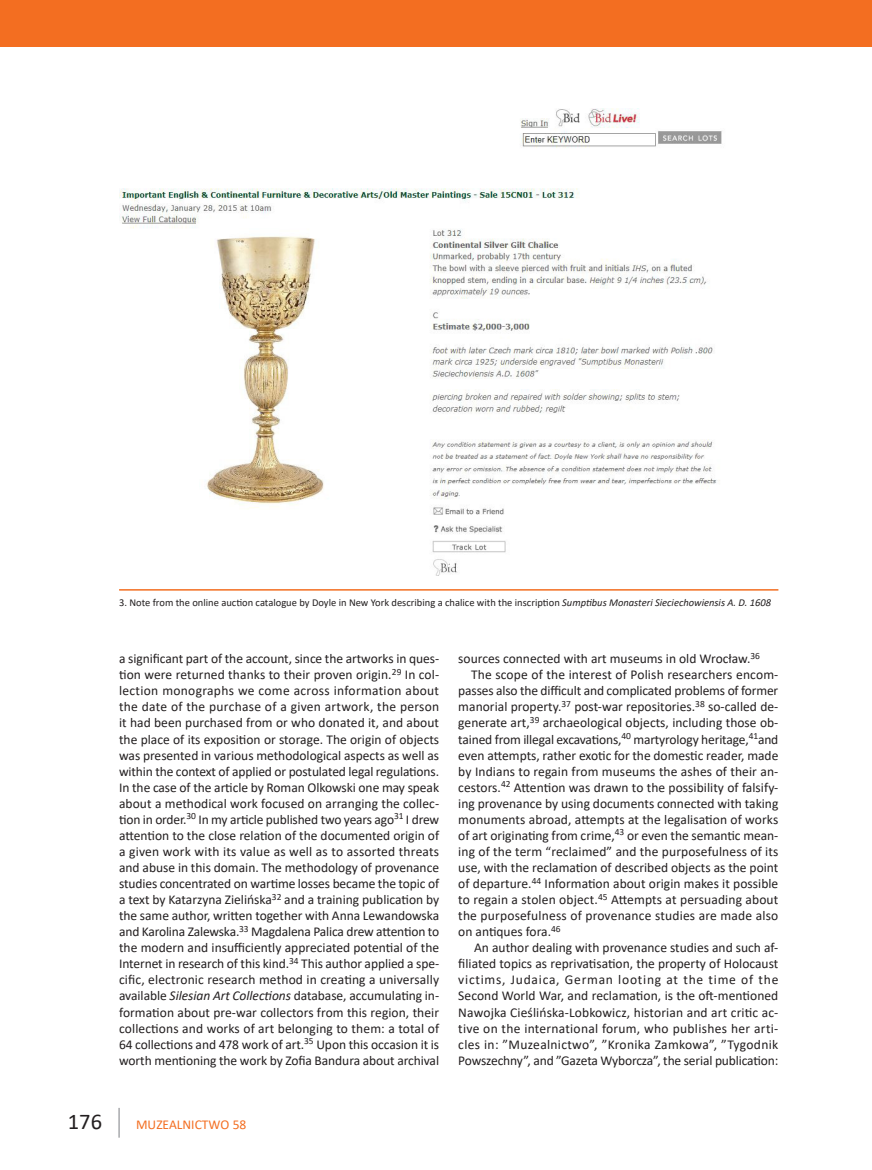
<style>
.page{position:relative;width:872px;height:1170px;background:#fff}
.page>*{position:absolute;margin:0;border:0;box-sizing:border-box;transform-origin:0 0}
.t1{font:22.5px "Calibri";color:#231f20}
.BODY_TEXT{font:13.5px/16px "Calibri";letter-spacing:-.005em;color:#231f20;text-align:justify}
.t2{font:13.5px "Calibri";color:#f36e21}
.podpis_ilustracja_po{font:10.5px "Calibri";color:#231f20}
.s1{font-style:italic}
</style>
<div class="page">
<hr style="left:118px;top:1107px;width:2px;height:30px;background:#a8a9ad">
<div style="left:0;top:0;width:872px;height:47px;background:#f36e21"></div>
<img style="left:119px;top:109px;width:603px;height:466px">
<hr style="left:119px;top:589px;width:659px;height:1px;background:#f36e21">
<p class="podpis_ilustracja_po" style="left:119px;top:594px;width:653px">3. Note from the online auction catalogue by Doyle in New York describing a chalice with the inscription <span class="s1">Sumptibus Monasteri Sieciechowiensis A. D. 1608</span></p>
<p class="BODY_TEXT" style="left:119px;top:650px;width:322px">a significant part of the account, since the artworks in ques&shy;tion were returned thanks to their proven origin.<sup>29</sup> In col&shy;lection monographs we come across information about the date of the purchase of a given artwork, the person it had been purchased from or who donated it, and about the place of its exposition or storage. The origin of objects was presented in various methodological aspects as well as within the context of applied or postulated legal regulations.<br>In the case of the article by Roman Olkowski one may speak about a methodical work focused on arranging the collec&shy;tion in order.<sup>30</sup> In my article published two years ago<sup>31</sup> I drew attention to the close relation of the documented origin of a given work with its value as well as to assorted threats and abuse in this domain. The methodology of provenance studies concentrated on wartime losses became the topic of a text by Katarzyna Zielińska<sup>32</sup> and a training publication by the same author, written together with Anna Lewandowska and Karolina Zalewska.<sup>33</sup> Magdalena Palica drew attention to the modern and insufficiently appreciated potential of the Internet in research of this kind.<sup>34</sup> This author applied a spe&shy;cific, electronic research method in creating a universally available <span class="s1">Silesian Art Collections</span> database, accumulating in&shy;formation about pre-war collectors from this region, their collections and works of art belonging to them: a total of 64 collections and 478 work of art.<sup>35</sup> Upon this occasion it is worth mentioning the work by Zofia Bandura about archival</p>
<p class="BODY_TEXT" style="left:458px;top:650px;width:303px">sources connected with art museums in old Wrocław.<sup>36</sup></p>
<p class="BODY_TEXT" style="left:458px;top:666px;width:321px;text-indent:13px">The scope of the interest of Polish researchers encom&shy;passes also the difficult and complicated problems of former manorial property.<sup>37</sup> post-war repositories.<sup>38</sup> so-called de&shy;generate art,<sup>39</sup> archaeological objects, including those ob&shy;tained from illegal excavations,<sup>40</sup> martyrology heritage,<sup>41</sup>and even attempts, rather exotic for the domestic reader, made by Indians to regain from museums the ashes of their an&shy;cestors.<sup>42</sup> Attention was drawn to the possibility of falsify&shy;ing provenance by using documents connected with taking monuments abroad, attempts at the legalisation of works of art originating from crime,<sup>43</sup> or even the semantic mean&shy;ing of the term “reclaimed” and the purposefulness of its use, with the reclamation of described objects as the point of departure.<sup>44</sup> Information about origin makes it possible to regain a stolen object.<sup>45</sup> Attempts at persuading about the purposefulness of provenance studies are made also on antiques fora.<sup>46</sup></p>
<p class="BODY_TEXT" style="left:458px;top:939px;width:321px;text-indent:16px">An author dealing with provenance studies and such af&shy;filiated topics as reprivatisation, the property of Holocaust victims, Judaica, German looting at the time of the Second World War, and reclamation, is the oft-mentioned Nawojka Cieślińska-Lobkowicz, historian and art critic ac&shy;tive on the international forum, who publishes her arti&shy;cles in: ”Muzealnictwo”, ”Kronika Zamkowa”, ”Tygodnik Powszechny”, and ”Gazeta Wyborcza”, the serial publication:</p>
<h1 class="t1" style="left:68px;top:1105px;width:36px">176</h1>
<p class="t2" style="left:136px;top:1115px;width:112px">MUZEALNICTWO 58</p>
</div>
